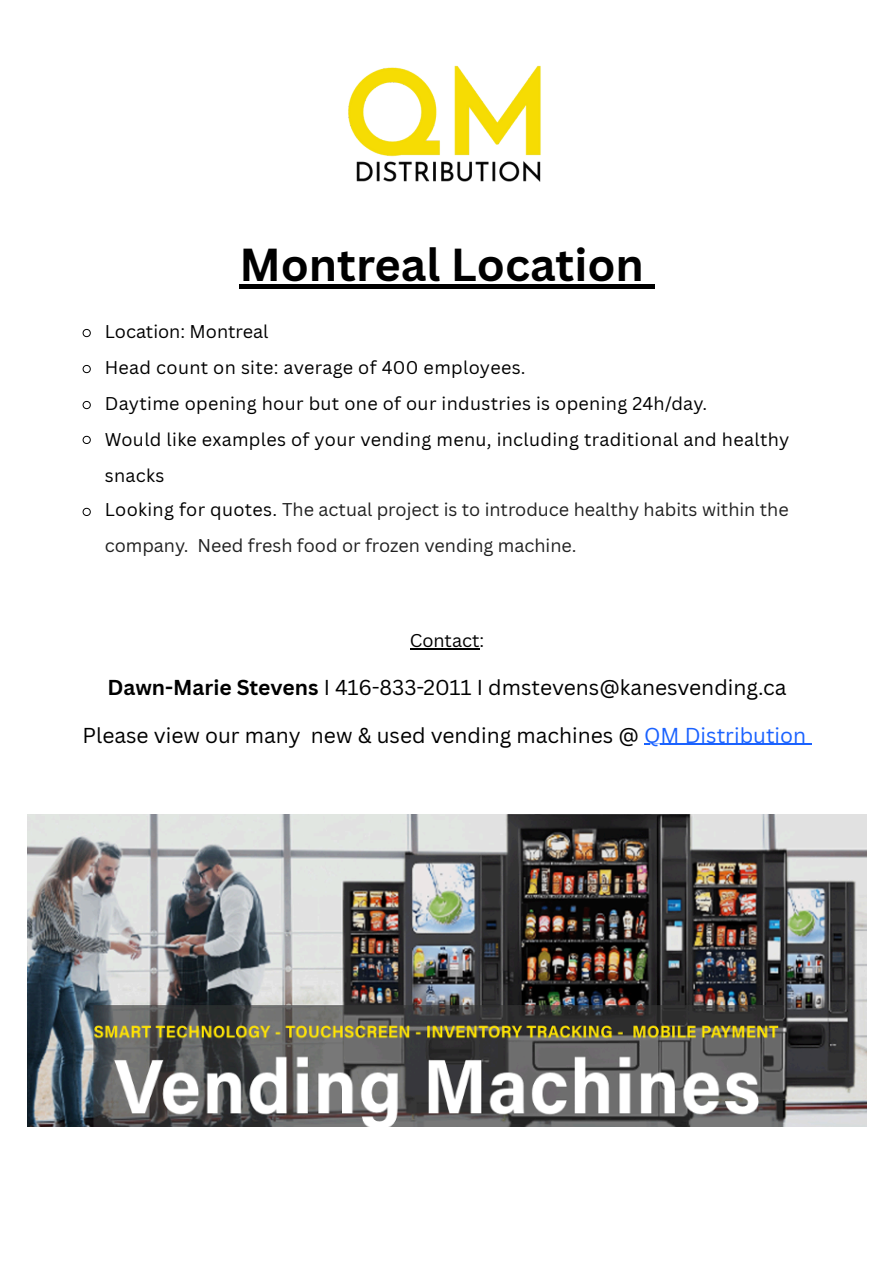
<style>
.page{position:relative;width:894px;height:1263px;background:#fff}
.page>*{position:absolute;margin:0;border:0;box-sizing:border-box;transform-origin:0 0}
.t1{font:700 45px "Canva Sans";color:#000}
.t2{font:21px "Canva Sans";color:#000}
.t3{font:18px/36px "Canva Sans";letter-spacing:.02em;color:#000}
.t4{font:18px/36px "Canva Sans";color:#212121}
.t5{font:18px "Canva Sans";color:#000}
.s1{color:#000}
.s2{font-weight:700}
.s3{color:#1a62ff}
</style>
<div class="page">
<hr style="left:239px;top:285px;width:415px;height:4px;background:#000">
<hr style="left:409px;top:648px;width:70px;height:1px;background:#000">
<hr style="left:644px;top:744px;width:167px;height:1px;background:#1a62ff">
<img style="left:348px;top:65px;width:193px;height:117px">
<svg style="left:82px;top:329px;width:9px;height:8px"></svg>
<svg style="left:82px;top:365px;width:9px;height:8px"></svg>
<svg style="left:82px;top:401px;width:9px;height:8px"></svg>
<svg style="left:82px;top:436px;width:9px;height:8px"></svg>
<svg style="left:82px;top:508px;width:9px;height:8px"></svg>
<img style="left:27px;top:815px;width:839px;height:311px">
<h1 class="t1" style="left:239px;top:233px;width:406px">Montreal Location</h1>
<p class="t5" style="left:105px;top:318px;width:165px">Location: Montreal</p>
<p class="t3" style="left:105px;top:349px;width:422px">Head count on site: average of 400 employees.</p>
<p class="t3" style="left:105px;top:385px;width:604px">Daytime opening hour but one of our industries is opening 24h/day.</p>
<p class="t3" style="left:105px;top:421px;width:686px">Would like examples of your vending menu, including traditional and healthy snacks</p>
<p class="t4" style="left:105px;top:491px;width:685px"><span class="s1">Looking for quotes.</span> The actual project is to introduce healthy habits within the company. Need fresh food or frozen vending machine.</p>
<p class="t5" style="left:409px;top:628px;width:76px">Contact:</p>
<h2 class="t2" style="left:107px;top:673px;width:680px"><span class="s2">Dawn-Marie Stevens</span> I 416-833-2011 I dmstevens@kanesvending.ca</h2>
<p class="t2" style="left:82px;top:720px;width:725px">Please view our many new &amp; used vending machines @ <span class="s3">QM Distribution</span></p>
</div>
